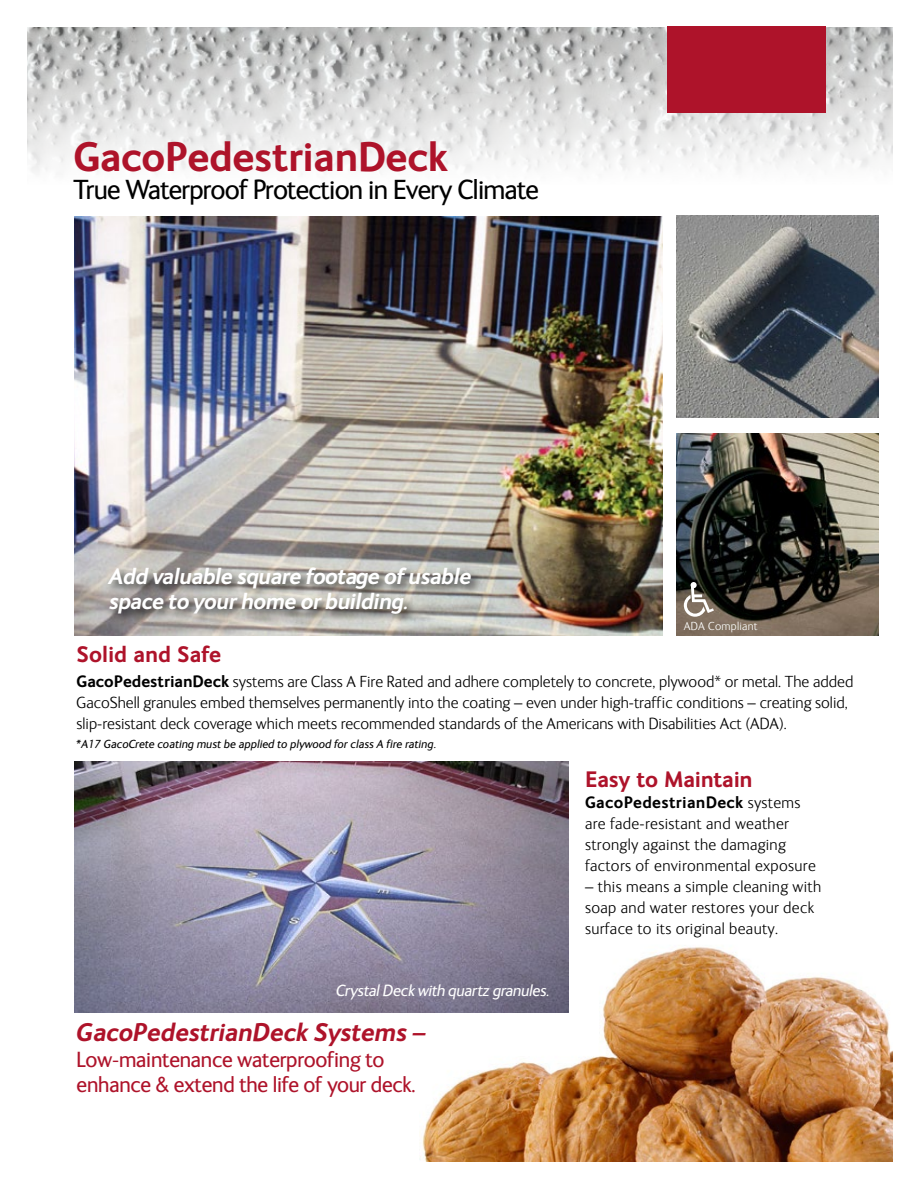
<style>
.page{position:relative;width:918px;height:1188px;background:#fff}
.page>*{position:absolute;margin:0;border:0;box-sizing:border-box;transform-origin:0 0}
.t1{font:700 41.25px "FS Ingrid";letter-spacing:-.01em;color:#ae132a}
.t2{font:28.35px "FS Ingrid";letter-spacing:-.025em;color:#000}
.t3{font:italic 700 25.5px "FS Ingrid";letter-spacing:-.01em;color:#ae132a}
.t4{font:22.5px/25.5px "FS Ingrid";letter-spacing:-.01em;color:#ae132a}
.t5{font:italic 700 22.5px/25.5px "FS Ingrid";letter-spacing:-.025em;color:#fff}
.t6{font:700 22.5px "FS Ingrid";letter-spacing:-.01em;color:#ae132a}
.t7{font:300 16.5px/21px "FS Ingrid";color:#000}
.t8{font:300 16.5px/21px "FS Ingrid";letter-spacing:.02em;color:#000}
.t9{font:italic 16.5px "FS Ingrid";letter-spacing:-.025em;color:#fff}
.t10{font:italic 12px "FS Ingrid";color:#000}
.t11{font:300 11.85px "FS Ingrid";letter-spacing:.02em;color:#fff}
.s1{font-weight:700}
</style>
<div class="page">
<img style="left:27px;top:27px;width:865px;height:145px">
<img style="left:420px;top:932px;width:472px;height:229px">
<img style="left:75px;top:216px;width:588px;height:419px">
<img style="left:75px;top:762px;width:493px;height:251px">
<div style="left:105px;top:564px;width:379px;height:62px;background:#000;opacity:.75"></div>
<img style="left:676px;top:215px;width:203px;height:203px">
<img style="left:676px;top:433px;width:203px;height:203px">
<svg style="left:684px;top:582px;width:30px;height:35px"></svg>
<div style="left:668px;top:27px;width:158px;height:86px;background:#ae132a"></div>
<h1 class="t1" style="left:73px;top:134px;width:376px">GacoPedestrianDeck</h1>
<h2 class="t2" style="left:73px;top:175px;width:467px">True Waterproof Protection in Every Climate</h2>
<h3 class="t5" style="left:109px;top:563px;width:364px">Add valuable square footage of usable space to your home or building.</h3>
<p class="t11" style="left:684px;top:620px;width:75px">ADA Compliant</p>
<h3 class="t6" style="left:77px;top:642px;width:146px">Solid and Safe</h3>
<p class="t7" style="left:77px;top:671px;width:778px"><span class="s1">GacoPedestrianDeck</span> systems are Class A Fire Rated and adhere completely to concrete, plywood* or metal. The added<br>GacoShell granules embed themselves permanently into the coating – even under high-traffic conditions – creating solid, slip-resistant deck coverage which meets recommended standards of the Americans with Disabilities Act (ADA).</p>
<p class="t10" style="left:77px;top:738px;width:361px">*A17 GacoCrete coating must be applied to plywood for class A fire rating.</p>
<p class="t9" style="left:336px;top:982px;width:215px">Crystal Deck with quartz granules.</p>
<h3 class="t3" style="left:77px;top:1018px;width:350px">GacoPedestrianDeck Systems –</h3>
<h3 class="t4" style="left:77px;top:1047px;width:341px">Low-maintenance waterproofing to enhance &amp; extend the life of your deck.</h3>
<h3 class="t6" style="left:585px;top:766px;width:169px">Easy to Maintain</h3>
<p class="t8" style="left:585px;top:792px;width:232px"><span class="s1">GacoPedestrianDeck</span> systems are fade-resistant and weather strongly against the damaging factors of environmental exposure</p>
<p class="t8" style="left:585px;top:876px;width:238px">– this means a simple cleaning with soap and water restores your deck surface to its original beauty.</p>
</div>
